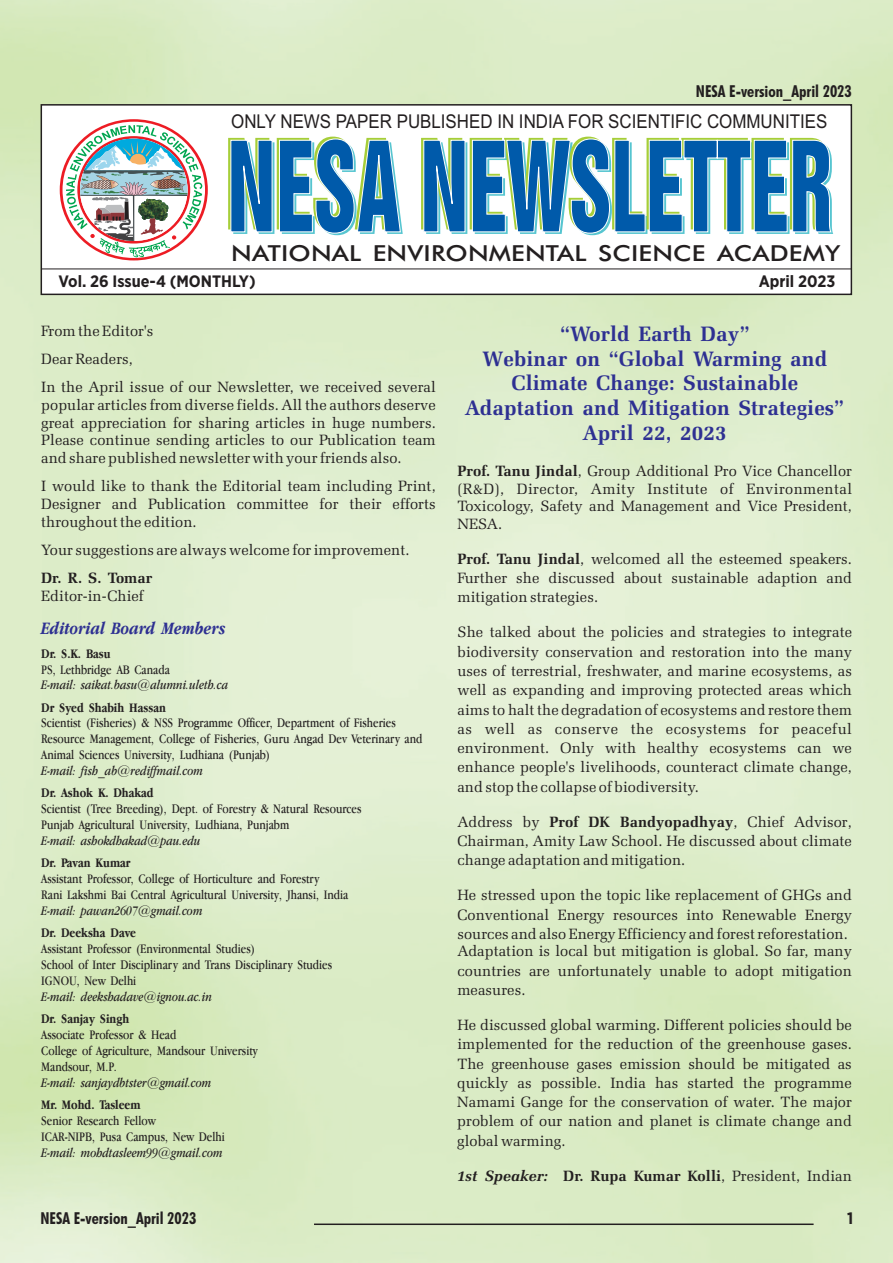
<style>
.page{position:relative;width:893px;height:1263px;background:#fff}
.page>*{position:absolute;margin:0;border:0;box-sizing:border-box;transform-origin:0 0}
.t1{font:500 22.05px "Futura BT";letter-spacing:.005em;color:#231f20;scale:1.17 1}
.t2{font:700 21px/24.6px "Zapf Elliptical 711 BT";letter-spacing:.005em;color:#2e3092;text-align:center}
.t3{font:19.05px "Arial";color:#231f20;scale:.89 1}
.t4{font:italic 700 18px "Apple Garamond";letter-spacing:.005em;color:#2e3092}
.t5{font:700 condensed 16.5px "Futura BT";color:#231f20}
.t6{font:700 16.5px "Gotham Narrow";color:#231f20}
.t7{font:15px/19.2px "Zapf Elliptical 711 BT";letter-spacing:.005em;color:#231f20;text-align:justify}
.t8{font:700 15px "Zapf Elliptical 711 BT";letter-spacing:.005em;color:#231f20}
.t9{font:13.5px/16px "Apple Garamond";color:#231f20}
.t10{font:italic 13.5px "Apple Garamond";color:#231f20}
.t11{font:700 13.5px "Apple Garamond";color:#231f20}
.s1{font-weight:700}
.s2{font-style:italic}
.s3{font-weight:400}
</style>
<div class="page">
<svg style="left:40px;top:103px;width:813px;height:193px"></svg>
<hr style="left:42px;top:269px;width:810px;height:1px;background:#231f20">
<img style="left:60px;top:119px;width:148px;height:141px">
<hr style="left:314px;top:1223px;width:500px;height:2px;background:#231f20">
<svg style="left:230px;top:138px;width:602px;height:96px"></svg>
<p class="t5" style="left:696px;top:84px;width:157px">NESA E-version_April 2023</p>
<p class="t3" style="left:231px;top:115px;width:671px">ONLY NEWS PAPER PUBLISHED IN INDIA FOR SCIENTIFIC COMMUNITIES</p>
<h1 class="t1" style="left:231px;top:244px;width:522px">NATIONAL ENVIRONMENTAL SCIENCE ACADEMY</h1>
<p class="t6" style="left:59px;top:274px;width:199px">Vol. 26 Issue-4 (MONTHLY)</p>
<p class="t6" style="left:759px;top:274px;width:78px">April 2023</p>
<p class="t7" style="left:41px;top:318px;width:396px;line-height:28.3px;text-align:left">From the Editor's<br>Dear Readers,<br>In the April issue of our Newsletter, we received several</p>
<p class="t7" style="left:41px;top:397px;width:396px;line-height:17.7px">popular articles from diverse fields. All the authors deserve great appreciation for sharing articles in huge numbers.<br>Please continue sending articles to our Publication team and share published newsletter with your friends also.</p>
<p class="t7" style="left:41px;top:479px;width:396px;line-height:17.7px">I would like to thank the Editorial team including Print, Designer and Publication committee for their efforts throughout the edition.</p>
<p class="t7" style="left:41px;top:542px;width:370px">Your suggestions are always welcome for improvement.</p>
<p class="t8" style="left:41px;top:572px;width:113px">Dr. R. S. Tomar</p>
<p class="t7" style="left:41px;top:588px;width:104px">Editor-in-Chief</p>
<p class="t4" style="left:41px;top:621px;width:186px">Editorial Board Members</p>
<p class="t11" style="left:41px;top:648px;width:71px">Dr. S.K. Basu</p>
<p class="t9" style="left:41px;top:662px;width:130px">PS, Lethbridge AB Canada</p>
<p class="t10" style="left:41px;top:680px;width:188px">E-mail: saikat.basu@alumni.uleth.ca</p>
<p class="t11" style="left:41px;top:702px;width:126px">Dr Syed Shabih Hassan</p>
<p class="t9" style="left:41px;top:716px;width:383px">Scientist (Fisheries) &amp; NSS Programme Officer, Department of Fisheries<br>Resource Management, College of Fisheries, Guru Angad Dev Veterinary and<br>Animal Sciences University, Ludhiana (Punjab)</p>
<p class="t10" style="left:41px;top:765px;width:163px">E-mail: fish_ab@rediffmail.com</p>
<p class="t11" style="left:41px;top:787px;width:114px">Dr. Ashok K. Dhakad</p>
<p class="t9" style="left:41px;top:802px;width:322px">Scientist (Tree Breeding), Dept. of Forestry &amp; Natural Resources<br>Punjab Agricultural University, Ludhiana, Punjabm</p>
<p class="t10" style="left:41px;top:835px;width:161px">E-mail: ashokdhakad@pau.edu</p>
<p class="t11" style="left:41px;top:857px;width:91px">Dr. Pavan Kumar</p>
<p class="t9" style="left:41px;top:872px;width:309px">Assistant Professor, College of Horticulture and Forestry<br>Rani Lakshmi Bai Central Agricultural University, Jhansi, India</p>
<p class="t10" style="left:41px;top:905px;width:163px">E-mail: pawan2607@gmail.com</p>
<p class="t11" style="left:41px;top:927px;width:96px">Dr. Deeksha Dave</p>
<p class="t9" style="left:41px;top:942px;width:292px">Assistant Professor (Environmental Studies)<br>School of Inter Disciplinary and Trans Disciplinary Studies<br>IGNOU, New Delhi</p>
<p class="t10" style="left:41px;top:991px;width:172px">E-mail: deekshadave@ignou.ac.in</p>
<p class="t11" style="left:41px;top:1014px;width:89px">Dr. Sanjay Singh</p>
<p class="t9" style="left:41px;top:1028px;width:218px">Associate Professor &amp; Head<br>College of Agriculture, Mandsour University<br>Mandsour, M.P.</p>
<p class="t10" style="left:41px;top:1077px;width:172px">E-mail: sanjaydbtster@gmail.com</p>
<p class="t11" style="left:41px;top:1100px;width:101px">Mr. Mohd. Tasleem</p>
<p class="t9" style="left:41px;top:1114px;width:185px">Senior Research Fellow<br>ICAR-NIPB, Pusa Campus, New Delhi</p>
<p class="t10" style="left:41px;top:1147px;width:183px">E-mail: mohdtasleem99@gmail.com</p>
<h2 class="t2" style="left:465px;top:323px;width:380px">“World Earth Day”<br>Webinar on “Global Warming and<br>Climate Change: Sustainable<br>Adaptation and Mitigation Strategies”<br>April 22, 2023</h2>
<p class="t7" style="left:458px;top:463px;width:396px;line-height:17.5px"><span class="s1">Prof. Tanu Jindal</span>, Group Additional Pro Vice Chancellor (R&amp;D), Director, Amity Institute of Environmental Toxicology, Safety and Management and Vice President, NESA.</p>
<p class="t7" style="left:457px;top:550px;width:396px"><span class="s1">Prof. Tanu Jindal</span>, welcomed all the esteemed speakers.<br>Further she discussed about sustainable adaption and mitigation strategies.</p>
<p class="t7" style="left:457px;top:624px;width:396px">She talked about the policies and strategies to integrate biodiversity conservation and restoration into the many uses of terrestrial, freshwater, and marine ecosystems, as well as expanding and improving protected areas which aims to halt the degradation of ecosystems and restore them as well as conserve the ecosystems for peaceful environment. Only with healthy ecosystems can we enhance people's livelihoods, counteract climate change, and stop the collapse of biodiversity.</p>
<p class="t7" style="left:457px;top:813px;width:396px">Address by <span class="s1">Prof DK Bandyopadhyay</span>, Chief Advisor, Chairman, Amity Law School. He discussed about climate change adaptation and mitigation.</p>
<p class="t7" style="left:457px;top:887px;width:396px">He stressed upon the topic like replacement of GHGs and Conventional Energy resources into Renewable Energy sources and also Energy Efficiency and forest reforestation.</p>
<p class="t7" style="left:457px;top:943px;width:396px">Adaptation is local but mitigation is global. So far, many countries are unfortunately unable to adopt mitigation measures.</p>
<p class="t7" style="left:457px;top:1016px;width:396px">He discussed global warming. Different policies should be implemented for the reduction of the greenhouse gases.<br>The greenhouse gases emission should be mitigated as quickly as possible. India has started the programme Namami Gange for the conservation of water. The major problem of our nation and planet is climate change and global warming.</p>
<p class="t8" style="left:457px;top:1169px;width:396px"><span class="s2">1st Speaker:</span> Dr. Rupa Kumar Kolli<span class="s3">, President, Indian</span></p>
<p class="t5" style="left:40px;top:1211px;width:157px">NESA E-version_April 2023</p>
<p class="t6" style="left:847px;top:1210px;width:8px">1</p>
</div>
